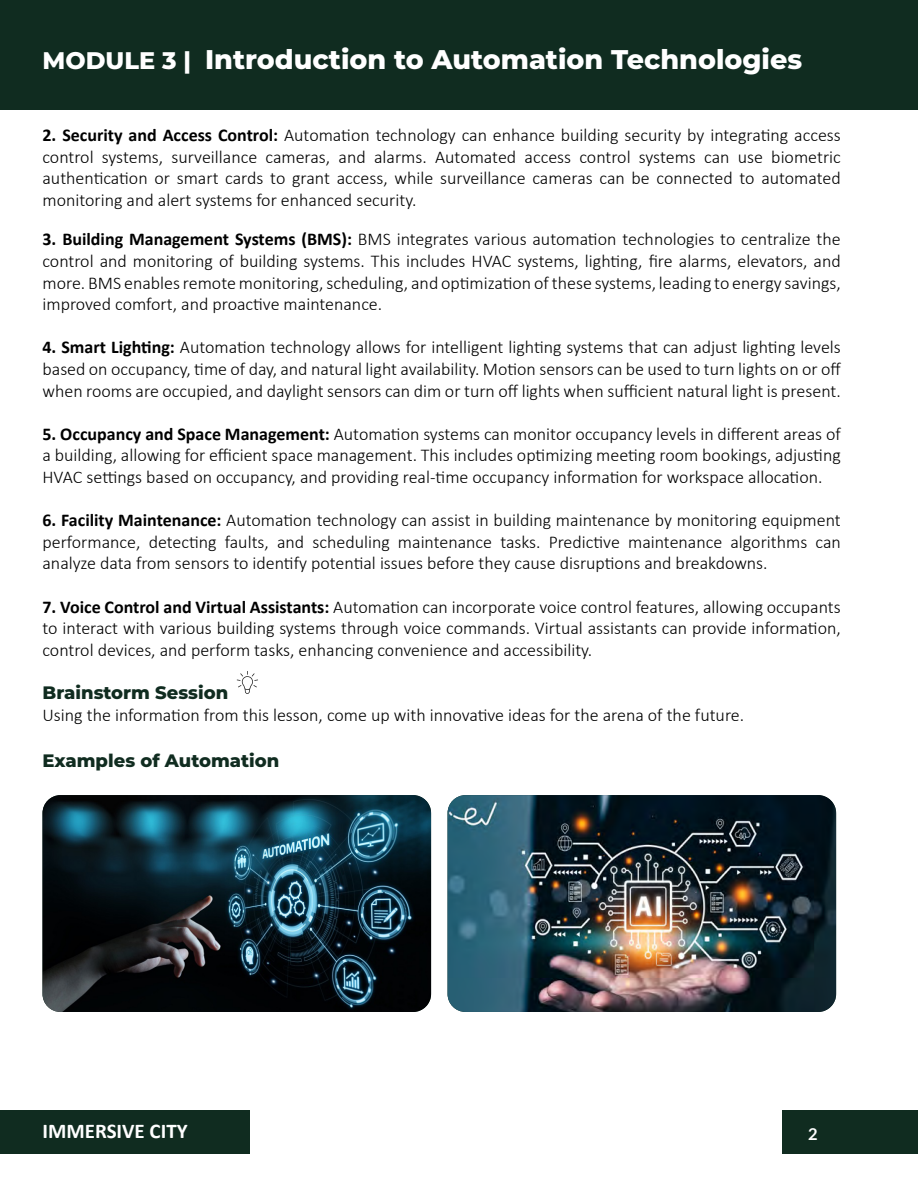
<style>
.page{position:relative;width:918px;height:1188px;background:#fff}
.page>*{position:absolute;margin:0;border:0;box-sizing:border-box;transform-origin:0 0}
.t1{font:800 27px "Montserrat";color:#fff}
.t2{font:700 21px "Calibri";color:#fff}
.t3{font:300 18px/21.6px "Calibri";color:#000;text-align:justify}
.t4{font:800 18px "Montserrat";color:#102c20}
.t5{font:700 16.5px "Lato";color:#fff}
.s1{font-size:24px}
.s2{font-weight:700}
</style>
<div class="page">
<div style="left:0;top:1111px;width:250px;height:43px;background:#102c20"></div>
<div style="left:782px;top:1111px;width:136px;height:43px;background:#102c20"></div>
<div style="left:0;top:0;width:918px;height:109px;background:#102c20"></div>
<img style="left:43px;top:795px;width:388px;height:217px">
<img style="left:448px;top:795px;width:388px;height:217px">
<svg style="left:237px;top:671px;width:21px;height:23px"></svg>
<h1 class="t1" style="left:43px;top:39px;width:761px"><span class="s1">MODULE 3 |</span> Introduction to Automation Technologies</h1>
<p class="t3" style="left:43px;top:124px;width:800px"><span class="s2">2. Security and Access Control:</span> Automation technology can enhance building security by integrating access control systems, surveillance cameras, and alarms. Automated access control systems can use biometric authentication or smart cards to grant access, while surveillance cameras can be connected to automated monitoring and alert systems for enhanced security.</p>
<p class="t3" style="left:43px;top:229px;width:800px"><span class="s2">3. Building Management Systems (BMS):</span> BMS integrates various automation technologies to centralize the control and monitoring of building systems. This includes HVAC systems, lighting, fire alarms, elevators, and more. BMS enables remote monitoring, scheduling, and optimization of these systems, leading to energy savings, improved comfort, and proactive maintenance.</p>
<p class="t3" style="left:43px;top:337px;width:800px"><span class="s2">4. Smart Lighting:</span> Automation technology allows for intelligent lighting systems that can adjust lighting levels based on occupancy, time of day, and natural light availability. Motion sensors can be used to turn lights on or off when rooms are occupied, and daylight sensors can dim or turn off lights when sufficient natural light is present.</p>
<p class="t3" style="left:43px;top:423px;width:800px"><span class="s2">5. Occupancy and Space Management:</span> Automation systems can monitor occupancy levels in different areas of a building, allowing for efficient space management. This includes optimizing meeting room bookings, adjusting HVAC settings based on occupancy, and providing real-time occupancy information for workspace allocation.</p>
<p class="t3" style="left:43px;top:509px;width:800px"><span class="s2">6. Facility Maintenance:</span> Automation technology can assist in building maintenance by monitoring equipment performance, detecting faults, and scheduling maintenance tasks. Predictive maintenance algorithms can analyze data from sensors to identify potential issues before they cause disruptions and breakdowns.</p>
<p class="t3" style="left:43px;top:596px;width:800px"><span class="s2">7. Voice Control and Virtual Assistants:</span> Automation can incorporate voice control features, allowing occupants to interact with various building systems through voice commands. Virtual assistants can provide information, control devices, and perform tasks, enhancing convenience and accessibility.</p>
<p class="t4" style="left:43px;top:679px;width:187px">Brainstorm Session</p>
<p class="t3" style="left:43px;top:704px;width:703px">Using the information from this lesson, come up with innovative ideas for the arena of the future.</p>
<p class="t4" style="left:43px;top:748px;width:238px">Examples of Automation</p>
<p class="t2" style="left:43px;top:1116px;width:147px">IMMERSIVE CITY</p>
<p class="t5" style="left:808px;top:1122px;width:11px">2</p>
</div>
